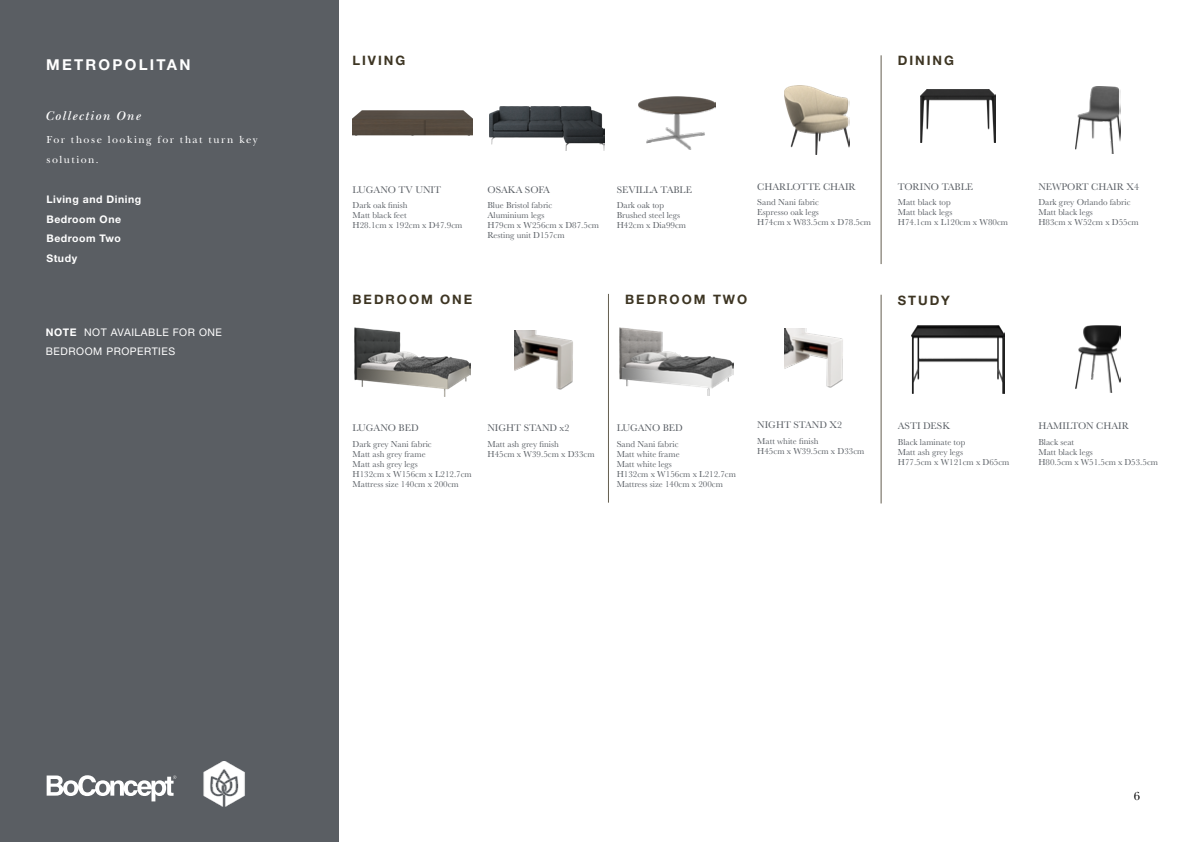
<style>
.page{position:relative;width:1191px;height:842px;background:#fff}
.page>*{position:absolute;margin:0;border:0;box-sizing:border-box;transform-origin:0 0}
.t1{font:700 15px "Helvetica Neue LT Pro";letter-spacing:.15em;color:#fff}
.t2{font:700 13px "Helvetica Neue LT Pro";letter-spacing:.15em;color:#3d3523}
.t3{font:italic 600 13px "New Baskerville FS";letter-spacing:.1em;color:#fff}
.t4{font:12px "New Baskerville FS";color:#000}
.t5{font:700 10.5px/19.5px "Helvetica Neue LT Pro";letter-spacing:.05em;color:#fff}
.t6{font:10.5px/19.5px "Helvetica Neue LT Pro";letter-spacing:.05em;color:#fff}
.t7{font:10.5px/19.5px "New Baskerville FS";letter-spacing:.145em;color:#fff}
.t8{font:10px "Baskerville";color:#585d63}
.t9{font:9px/10px "Baskerville";color:#585d63}
.s1{font-weight:700}
</style>
<div class="page">
<div style="left:0;top:0;width:338px;height:842px;background:#5a5e63"></div>
<svg style="left:47px;top:775px;width:129px;height:26px"></svg>
<hr style="left:881px;top:55px;width:1px;height:209px;background:#3d3523">
<img style="left:352px;top:110px;width:120px;height:26px">
<img style="left:490px;top:106px;width:115px;height:45px">
<img style="left:638px;top:97px;width:77px;height:52px">
<img style="left:784px;top:86px;width:66px;height:68px">
<img style="left:920px;top:90px;width:75px;height:52px">
<img style="left:1075px;top:86px;width:45px;height:67px">
<img style="left:354px;top:327px;width:116px;height:69px">
<img style="left:515px;top:331px;width:58px;height:59px">
<img style="left:619px;top:328px;width:114px;height:68px">
<img style="left:784px;top:328px;width:59px;height:60px">
<hr style="left:608px;top:294px;width:1px;height:209px;background:#3d3523">
<hr style="left:881px;top:295px;width:1px;height:208px;background:#3d3523">
<img style="left:911px;top:326px;width:93px;height:67px">
<img style="left:1075px;top:326px;width:45px;height:67px">
<img style="left:203px;top:761px;width:42px;height:46px">
<h1 class="t1" style="left:46px;top:55px;width:146px">METROPOLITAN</h1>
<h2 class="t3" style="left:46px;top:108px;width:97px">Collection One</h2>
<p class="t7" style="left:46px;top:130px;width:213px">For those looking for that turn key solution.</p>
<p class="t5" style="left:46px;top:189px;width:96px">Living and Dining<br>Bedroom One<br>Bedroom Two<br>Study</p>
<p class="t6" style="left:46px;top:322px;width:178px"><span class="s1">NOTE</span> NOT AVAILABLE FOR ONE<br>BEDROOM PROPERTIES</p>
<h2 class="t2" style="left:352px;top:53px;width:54px">LIVING</h2>
<h2 class="t2" style="left:898px;top:53px;width:58px">DINING</h2>
<p class="t8" style="left:352px;top:183px;width:90px">LUGANO TV UNIT</p>
<p class="t9" style="left:352px;top:200px;width:111px">Dark oak finish<br>Matt black feet<br>H28.1cm x 192cm x D47.9cm</p>
<p class="t8" style="left:487px;top:183px;width:64px">OSAKA SOFA</p>
<p class="t9" style="left:487px;top:200px;width:113px">Blue Bristol fabric<br>Aluminium legs<br>H79cm x W256cm x D87.5cm<br>Resting unit D157cm</p>
<p class="t8" style="left:616px;top:183px;width:77px">SEVILLA TABLE</p>
<p class="t9" style="left:616px;top:200px;width:71px">Dark oak top<br>Brushed steel legs<br>H42cm x Dia99cm</p>
<p class="t8" style="left:757px;top:180px;width:100px">CHARLOTTE CHAIR</p>
<p class="t9" style="left:757px;top:197px;width:115px">Sand Nani fabric<br>Espresso oak legs<br>H74cm x W83.5cm x D78.5cm</p>
<h2 class="t2" style="left:352px;top:291px;width:121px">BEDROOM ONE</h2>
<h2 class="t2" style="left:625px;top:291px;width:124px">BEDROOM TWO</h2>
<p class="t8" style="left:898px;top:180px;width:77px">TORINO TABLE</p>
<p class="t9" style="left:898px;top:197px;width:112px">Matt black top<br>Matt black legs<br>H74.1cm x L120cm x W80cm</p>
<h2 class="t2" style="left:898px;top:292px;width:54px">STUDY</h2>
<p class="t8" style="left:1038px;top:180px;width:102px">NEWPORT CHAIR X4</p>
<p class="t9" style="left:1038px;top:197px;width:102px">Dark grey Orlando fabric<br>Matt black legs<br>H83cm x W52cm x D55cm</p>
<p class="t8" style="left:352px;top:422px;width:68px">LUGANO BED</p>
<p class="t9" style="left:352px;top:439px;width:121px">Dark grey Nani fabric<br>Matt ash grey frame<br>Matt ash grey legs<br>H132cm x W156cm x L212.7cm<br>Mattress size 140cm x 200cm</p>
<p class="t8" style="left:487px;top:422px;width:83px">NIGHT STAND x2</p>
<p class="t9" style="left:487px;top:439px;width:109px">Matt ash grey finish<br>H45cm x W39.5cm x D33cm</p>
<p class="t8" style="left:616px;top:422px;width:68px">LUGANO BED</p>
<p class="t9" style="left:616px;top:439px;width:121px">Sand Nani fabric<br>Matt white frame<br>Matt white legs<br>H132cm x W156cm x L212.7cm<br>Mattress size 140cm x 200cm</p>
<p class="t8" style="left:757px;top:419px;width:86px">NIGHT STAND X2</p>
<p class="t9" style="left:757px;top:436px;width:109px">Matt white finish<br>H45cm x W39.5cm x D33cm</p>
<p class="t8" style="left:898px;top:419px;width:54px">ASTI DESK</p>
<p class="t9" style="left:898px;top:437px;width:113px">Black laminate top<br>Matt ash grey legs<br>H77.5cm x W121cm x D65cm</p>
<p class="t8" style="left:1038px;top:419px;width:92px">HAMILTON CHAIR</p>
<p class="t9" style="left:1038px;top:437px;width:121px">Black seat<br>Matt black legs<br>H80.5cm x W51.5cm x D53.5cm</p>
<h3 class="t4" style="left:1133px;top:789px;width:8px">6</h3>
</div>
